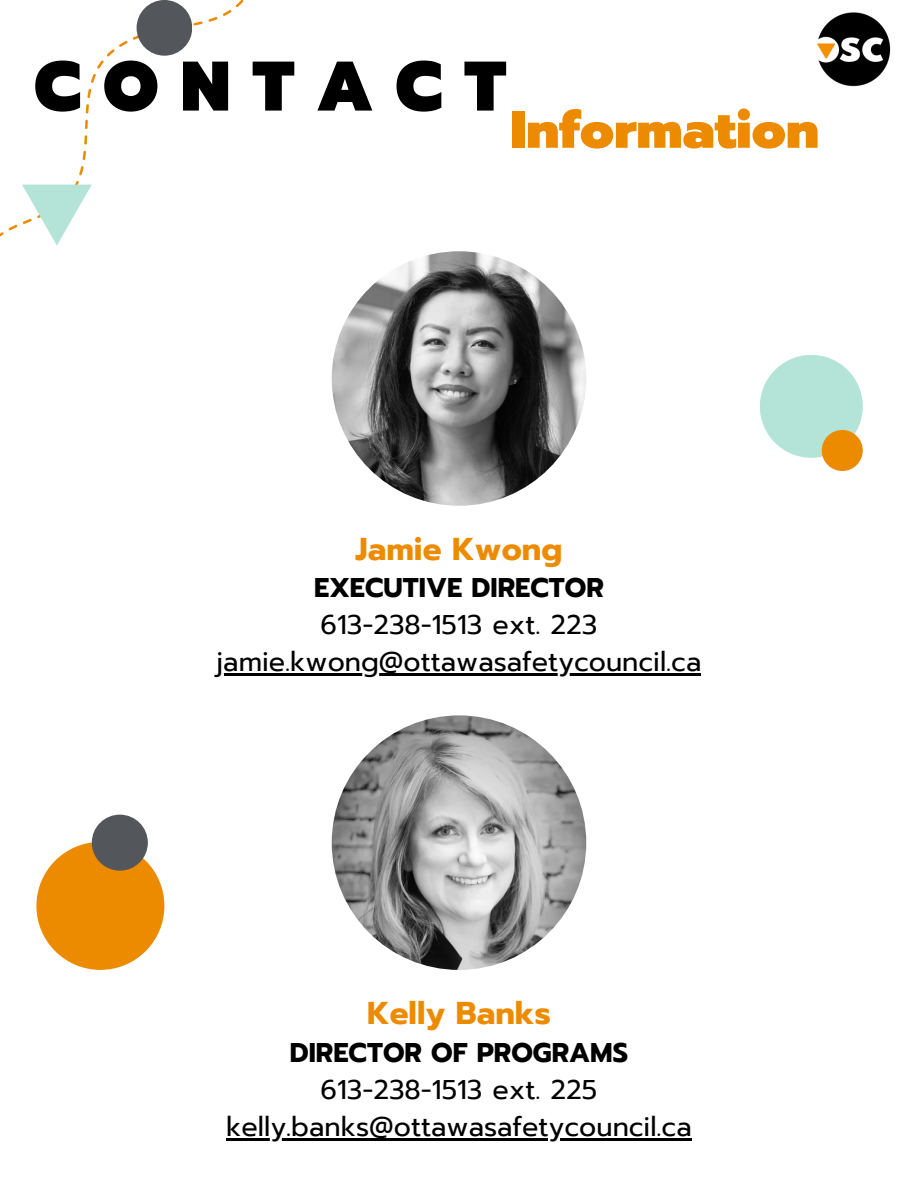
<style>
.page{position:relative;width:918px;height:1188px;background:#fff}
.page>*{position:absolute;margin:0;border:0;box-sizing:border-box;transform-origin:0 0}
.t1{font:900 70.05px "Prompt";letter-spacing:.315em;color:#000}
.t2{font:900 52.2px "Prompt";color:#ed8b00}
.t3{font:700 31.5px "Prompt";color:#ed8b00}
.t4{font:27px "Prompt";color:#000}
.t5{font:700 27px "Prompt";color:#000}
</style>
<div class="page">
<svg style="left:0;top:0;width:244px;height:237px"></svg>
<div style="left:137px;top:0;width:55px;height:56px;background:#53565a;border-radius:50%"></div>
<svg style="left:22px;top:185px;width:70px;height:61px"></svg>
<img style="left:332px;top:251px;width:254px;height:255px;border-radius:50%">
<img style="left:332px;top:715px;width:254px;height:255px;border-radius:50%">
<hr style="left:217px;top:674px;width:484px;height:2px;background:#000">
<hr style="left:226px;top:1138px;width:466px;height:2px;background:#000">
<div style="left:36px;top:842px;width:128px;height:128px;background:#ed8b00;border-radius:50%"></div>
<div style="left:92px;top:815px;width:56px;height:56px;background:#53565a;border-radius:50%"></div>
<div style="left:760px;top:355px;width:103px;height:103px;background:#b4e3d8;border-radius:50%"></div>
<div style="left:822px;top:430px;width:41px;height:41px;background:#ed8b00;border-radius:50%"></div>
<img style="left:817px;top:12px;width:74px;height:75px">
<h2 class="t1" style="left:34px;top:34px;width:473px">CONTACT</h2>
<h1 class="t2" style="left:510px;top:91px;width:311px">Information</h1>
<p class="t3" style="left:356px;top:526px;width:208px">Jamie Kwong</p>
<p class="t5" style="left:314px;top:568px;width:291px">EXECUTIVE DIRECTOR</p>
<p class="t4" style="left:321px;top:605px;width:278px">613-238-1513 ext. 223</p>
<p class="t4" style="left:217px;top:642px;width:486px">jamie.kwong@ottawasafetycouncil.ca</p>
<p class="t3" style="left:367px;top:990px;width:185px">Kelly Banks</p>
<p class="t5" style="left:290px;top:1032px;width:340px">DIRECTOR OF PROGRAMS</p>
<p class="t4" style="left:321px;top:1069px;width:278px">613-238-1513 ext. 225</p>
<p class="t4" style="left:226px;top:1106px;width:467px">kelly.banks@ottawasafetycouncil.ca</p>
</div>
